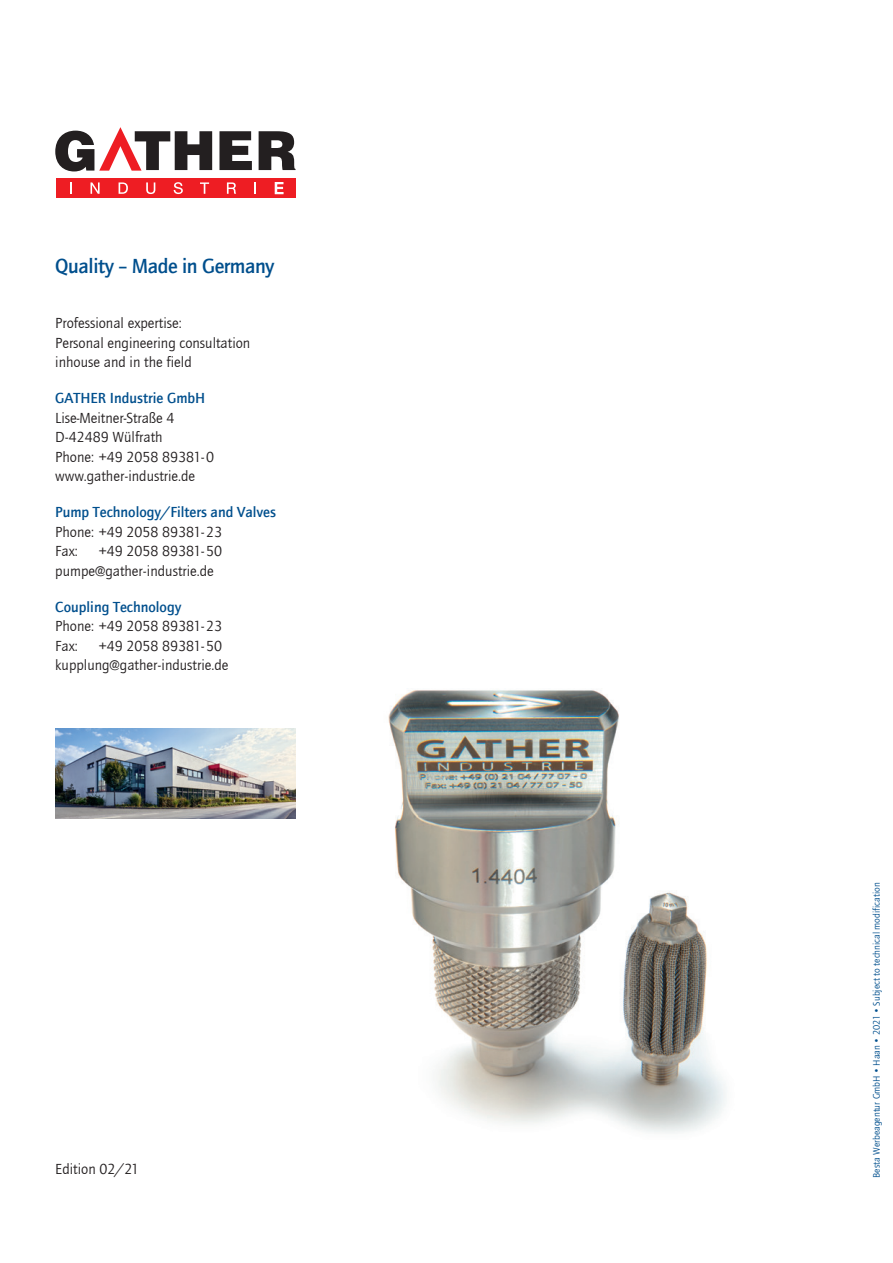
<style>
.page{position:relative;width:893px;height:1263px;background:#fff}
.page>*{position:absolute;margin:0;border:0;box-sizing:border-box;transform-origin:0 0}
.t1{font:500 21px "Quay Sans ITC Com";letter-spacing:-.02em;color:#004f8d}
.t2{font:15px/19.5px "Quay Sans ITC Com";color:#231f20}
.t3{font:500 15px "Quay Sans ITC Com";color:#004f8d}
.t4{font:9.75px "Quay Sans ITC Com";color:#004f8d}
</style>
<div class="page">
<img style="left:388px;top:690px;width:338px;height:443px">
<div style="left:56px;top:178px;width:239px;height:19px;background:#ee1d23"></div>
<svg style="left:219px;top:131px;width:33px;height:39px"></svg>
<svg style="left:259px;top:131px;width:37px;height:39px"></svg>
<svg style="left:55px;top:127px;width:157px;height:44px"></svg>
<svg style="left:91px;top:182px;width:9px;height:12px"></svg>
<svg style="left:146px;top:182px;width:9px;height:12px"></svg>
<svg style="left:174px;top:182px;width:9px;height:12px"></svg>
<svg style="left:200px;top:182px;width:9px;height:12px"></svg>
<svg style="left:275px;top:182px;width:8px;height:12px"></svg>
<svg style="left:70px;top:182px;width:1px;height:12px"></svg>
<svg style="left:254px;top:182px;width:2px;height:12px"></svg>
<svg style="left:119px;top:182px;width:9px;height:12px"></svg>
<svg style="left:227px;top:182px;width:9px;height:12px"></svg>
<img style="left:55px;top:729px;width:240px;height:89px">
<h1 class="t1" style="left:55px;top:253px;width:221px">Quality – Made in Germany</h1>
<p class="t2" style="left:55px;top:314px;width:197px">Professional expertise:<br>Personal engineering consultation inhouse and in the field</p>
<p class="t3" style="left:55px;top:389px;width:151px">GATHER Industrie GmbH</p>
<p class="t2" style="left:55px;top:408px;width:160px">Lise-Meitner-Straße 4<br>D-42489 Wülfrath<br>Phone: +49 2058 89381- 0 www.gather-industrie.de</p>
<p class="t3" style="left:55px;top:503px;width:222px">Pump Technology/Filters and Valves</p>
<p class="t2" style="left:55px;top:522px;width:168px">Phone: +49 2058 89381- 23<br>Fax:</p>
<p class="t2" style="left:55px;top:542px;width:168px;text-indent:44px">+49 2058 89381- 50 pumpe@gather-industrie.de</p>
<p class="t3" style="left:55px;top:598px;width:128px">Coupling Technology</p>
<p class="t2" style="left:55px;top:617px;width:168px">Phone: +49 2058 89381- 23<br>Fax:</p>
<p class="t2" style="left:55px;top:636px;width:175px;text-indent:44px">+49 2058 89381- 50 kupplung@gather-industrie.de</p>
<p class="t2" style="left:55px;top:1159px;width:85px">Edition 02/21</p>
<p class="t4" style="left:871px;top:1178px;width:297px;rotate:-90deg">Besta Werbeagentur GmbH • Haan • 2021 • Subject to technical modification</p>
</div>
